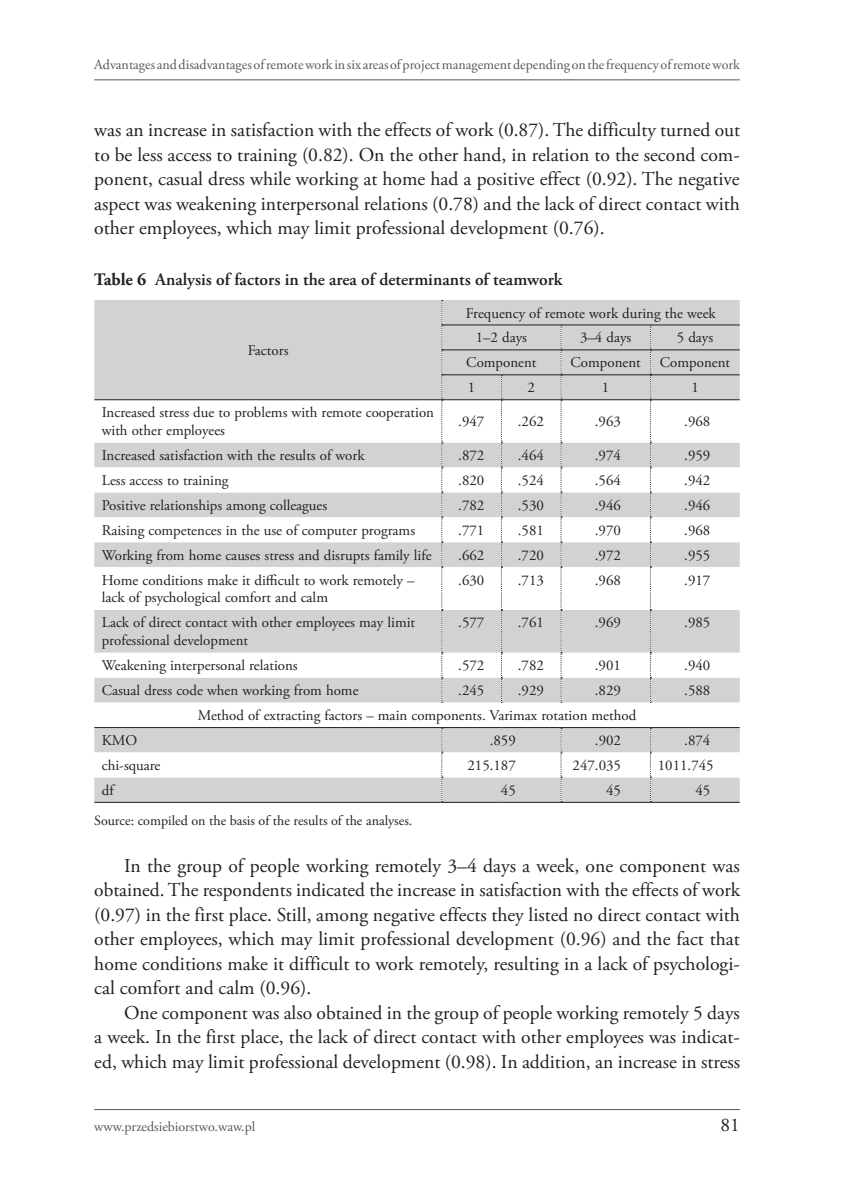
<style>
.page{position:relative;width:844px;height:1191px;background:#fff}
.page>*{position:absolute;margin:0;border:0;box-sizing:border-box;transform-origin:0 0}
.t1{font:19.6px/24.5px "Adobe Garamond Pro";color:#231f20;text-align:justify}
.t2{font:19.25px "Adobe Garamond Pro";color:#231f20}
.t3{font:600 17.5px "Adobe Garamond Pro";color:#231f20}
.t4{font:14.88px/17.8px "Adobe Garamond Pro";color:#231f20}
.t5{font:14px "Adobe Garamond Pro";color:#57585a}
.t6{font:14px "Adobe Garamond Pro";color:#231f20}
.s1{font-weight:700}
</style>
<div class="page">
<hr style="left:94px;top:1109px;width:645px;height:1px;background:#57585a">
<hr style="left:94px;top:79px;width:645px;height:1px;background:#57585a">
<div style="left:94px;top:300px;width:645px;height:502px;background:#d1d2d4"></div>
<svg style="left:94px;top:400px;width:645px;height:377px"></svg>
<svg style="left:441px;top:300px;width:1px;height:402px"></svg>
<svg style="left:501px;top:375px;width:1px;height:327px"></svg>
<svg style="left:560px;top:325px;width:2px;height:377px"></svg>
<svg style="left:649px;top:325px;width:2px;height:377px"></svg>
<svg style="left:441px;top:728px;width:1px;height:74px"></svg>
<svg style="left:560px;top:728px;width:2px;height:74px"></svg>
<svg style="left:649px;top:728px;width:2px;height:74px"></svg>
<hr style="left:561px;top:324px;width:89px;height:1px;background:#231f20">
<hr style="left:650px;top:324px;width:89px;height:1px;background:#231f20">
<hr style="left:561px;top:349px;width:89px;height:1px;background:#231f20">
<hr style="left:561px;top:374px;width:89px;height:1px;background:#231f20">
<hr style="left:94px;top:399px;width:347px;height:1px;background:#231f20">
<hr style="left:442px;top:324px;width:59px;height:1px;background:#231f20">
<hr style="left:501px;top:324px;width:60px;height:1px;background:#231f20">
<hr style="left:442px;top:349px;width:59px;height:1px;background:#231f20">
<hr style="left:501px;top:349px;width:60px;height:1px;background:#231f20">
<hr style="left:650px;top:349px;width:89px;height:1px;background:#231f20">
<hr style="left:442px;top:374px;width:59px;height:1px;background:#231f20">
<hr style="left:501px;top:374px;width:60px;height:1px;background:#231f20">
<hr style="left:650px;top:374px;width:89px;height:1px;background:#231f20">
<hr style="left:441px;top:399px;width:60px;height:1px;background:#231f20">
<hr style="left:501px;top:399px;width:60px;height:1px;background:#231f20">
<hr style="left:561px;top:399px;width:89px;height:1px;background:#231f20">
<hr style="left:650px;top:399px;width:89px;height:1px;background:#231f20">
<hr style="left:94px;top:802px;width:347px;height:1px;background:#231f20">
<hr style="left:441px;top:802px;width:60px;height:1px;background:#231f20">
<hr style="left:501px;top:802px;width:60px;height:1px;background:#231f20">
<hr style="left:561px;top:802px;width:89px;height:1px;background:#231f20">
<hr style="left:650px;top:802px;width:89px;height:1px;background:#231f20">
<hr style="left:94px;top:727px;width:347px;height:1px;background:#231f20">
<hr style="left:441px;top:727px;width:60px;height:1px;background:#231f20">
<hr style="left:501px;top:727px;width:60px;height:1px;background:#231f20">
<hr style="left:561px;top:727px;width:89px;height:1px;background:#231f20">
<hr style="left:650px;top:727px;width:89px;height:1px;background:#231f20">
<p class="t5" style="left:94px;top:57px;width:646px">Advantages and disadvantages of remote work in six areas of project management depending on the frequency of remote work</p>
<p class="t1" style="left:94px;top:118px;width:647px">was an increase in satisfaction with the effects of work (0.87). The difficulty turned out to be less access to training (0.82). On the other hand, in relation to the second com&shy;ponent, casual dress while working at home had a positive effect (0.92). The negative aspect was weakening interpersonal relations (0.78) and the lack of direct contact with other employees, which may limit professional development (0.76).</p>
<p class="t3" style="left:94px;top:269px;width:469px"><span class="s1">Table 6</span> Analysis of factors in the area of determinants of teamwork</p>
<p class="t4" style="left:247px;top:342px;width:42px">Factors</p>
<p class="t4" style="left:475px;top:301px;width:241px;line-height:24.8px;text-indent:-10px">Frequency of remote work during the week<br>1–2 days</p>
<p class="t4" style="left:580px;top:329px;width:53px">3–4 days</p>
<p class="t4" style="left:676px;top:329px;width:38px">5 days</p>
<p class="t4" style="left:466px;top:354px;width:72px">Component</p>
<p class="t4" style="left:570px;top:354px;width:72px">Component</p>
<p class="t4" style="left:659px;top:354px;width:72px">Component</p>
<p class="t4" style="left:468px;top:379px;width:9px">1</p>
<p class="t4" style="left:527px;top:379px;width:9px">2</p>
<p class="t4" style="left:601px;top:379px;width:9px">1</p>
<p class="t4" style="left:691px;top:379px;width:9px">1</p>
<p class="t4" style="left:102px;top:404px;width:334px">Increased stress due to problems with remote cooperation with other employees</p>
<p class="t4" style="left:458px;top:413px;width:28px">.947</p>
<p class="t4" style="left:517px;top:413px;width:28px">.262</p>
<p class="t4" style="left:594px;top:413px;width:28px">.963</p>
<p class="t4" style="left:684px;top:413px;width:28px">.968</p>
<p class="t4" style="left:102px;top:447px;width:264px">Increased satisfaction with the results of work</p>
<p class="t4" style="left:458px;top:447px;width:28px">.872</p>
<p class="t4" style="left:517px;top:447px;width:28px">.464</p>
<p class="t4" style="left:594px;top:447px;width:28px">.974</p>
<p class="t4" style="left:684px;top:447px;width:28px">.959</p>
<p class="t4" style="left:102px;top:472px;width:128px">Less access to training</p>
<p class="t4" style="left:458px;top:472px;width:28px">.820</p>
<p class="t4" style="left:517px;top:472px;width:28px">.524</p>
<p class="t4" style="left:594px;top:472px;width:28px">.564</p>
<p class="t4" style="left:684px;top:472px;width:28px">.942</p>
<p class="t4" style="left:102px;top:497px;width:227px">Positive relationships among colleagues</p>
<p class="t4" style="left:458px;top:497px;width:28px">.782</p>
<p class="t4" style="left:517px;top:497px;width:28px">.530</p>
<p class="t4" style="left:594px;top:497px;width:28px">.946</p>
<p class="t4" style="left:684px;top:497px;width:28px">.946</p>
<p class="t4" style="left:102px;top:521px;width:315px">Raising competences in the use of computer programs</p>
<p class="t4" style="left:458px;top:521px;width:28px">.771</p>
<p class="t4" style="left:517px;top:521px;width:28px">.581</p>
<p class="t4" style="left:594px;top:521px;width:28px">.970</p>
<p class="t4" style="left:684px;top:521px;width:28px">.968</p>
<p class="t4" style="left:102px;top:546px;width:331px">Working from home causes stress and disrupts family life</p>
<p class="t4" style="left:458px;top:546px;width:28px">.662</p>
<p class="t4" style="left:517px;top:546px;width:28px">.720</p>
<p class="t4" style="left:594px;top:546px;width:28px">.972</p>
<p class="t4" style="left:684px;top:546px;width:28px">.955</p>
<p class="t4" style="left:102px;top:571px;width:314px">Home conditions make it difficult to work remotely – lack of psychological comfort and calm</p>
<p class="t4" style="left:458px;top:571px;width:28px">.630</p>
<p class="t4" style="left:517px;top:571px;width:28px">.713</p>
<p class="t4" style="left:594px;top:571px;width:28px">.968</p>
<p class="t4" style="left:684px;top:571px;width:28px">.917</p>
<p class="t4" style="left:102px;top:614px;width:315px">Lack of direct contact with other employees may limit professional development</p>
<p class="t4" style="left:458px;top:614px;width:28px">.577</p>
<p class="t4" style="left:517px;top:614px;width:28px">.761</p>
<p class="t4" style="left:594px;top:614px;width:28px">.969</p>
<p class="t4" style="left:684px;top:614px;width:28px">.985</p>
<p class="t4" style="left:102px;top:657px;width:197px">Weakening interpersonal relations</p>
<p class="t4" style="left:458px;top:657px;width:28px">.572</p>
<p class="t4" style="left:517px;top:657px;width:28px">.782</p>
<p class="t4" style="left:594px;top:657px;width:28px">.901</p>
<p class="t4" style="left:684px;top:657px;width:28px">.940</p>
<p class="t4" style="left:102px;top:682px;width:258px">Casual dress code when working from home</p>
<p class="t4" style="left:458px;top:682px;width:28px">.245</p>
<p class="t4" style="left:517px;top:682px;width:28px">.929</p>
<p class="t4" style="left:594px;top:682px;width:28px">.829</p>
<p class="t4" style="left:684px;top:682px;width:28px">.588</p>
<p class="t4" style="left:198px;top:707px;width:440px">Method of extracting factors – main components. Varimax rotation method</p>
<p class="t4" style="left:102px;top:732px;width:37px">KMO</p>
<p class="t4" style="left:489px;top:732px;width:28px">.859</p>
<p class="t4" style="left:594px;top:732px;width:28px">.902</p>
<p class="t4" style="left:684px;top:732px;width:28px">.874</p>
<p class="t4" style="left:102px;top:756px;width:60px">chi-square</p>
<p class="t4" style="left:467px;top:756px;width:50px">215.187</p>
<p class="t4" style="left:572px;top:756px;width:50px">247.035</p>
<p class="t4" style="left:657px;top:756px;width:57px">1011.745</p>
<p class="t4" style="left:102px;top:781px;width:13px">df</p>
<p class="t4" style="left:501px;top:781px;width:16px">45</p>
<p class="t4" style="left:606px;top:781px;width:16px">45</p>
<p class="t4" style="left:695px;top:781px;width:16px">45</p>
<p class="t6" style="left:94px;top:811px;width:319px">Source: compiled on the basis of the results of the analyses.</p>
<p class="t1" style="left:94px;top:853px;width:647px;text-indent:30px">In the group of people working remotely 3–4 days a week, one component was obtained. The respondents indicated the increase in satisfaction with the effects of work (0.97) in the first place. Still, among negative effects they listed no direct contact with other employees, which may limit professional development (0.96) and the fact that home conditions make it difficult to work remotely, resulting in a lack of psychologi&shy;cal comfort and calm (0.96).</p>
<p class="t1" style="left:94px;top:1000px;width:647px;text-indent:30px">One component was also obtained in the group of people working remotely 5 days a week. In the first place, the lack of direct contact with other employees was indicat&shy;ed, which may limit professional development (0.98). In addition, an increase in stress</p>
<p class="t5" style="left:94px;top:1118px;width:162px">www.przedsiebiorstwo.waw.pl</p>
<p class="t2" style="left:720px;top:1113px;width:21px">81</p>
</div>
